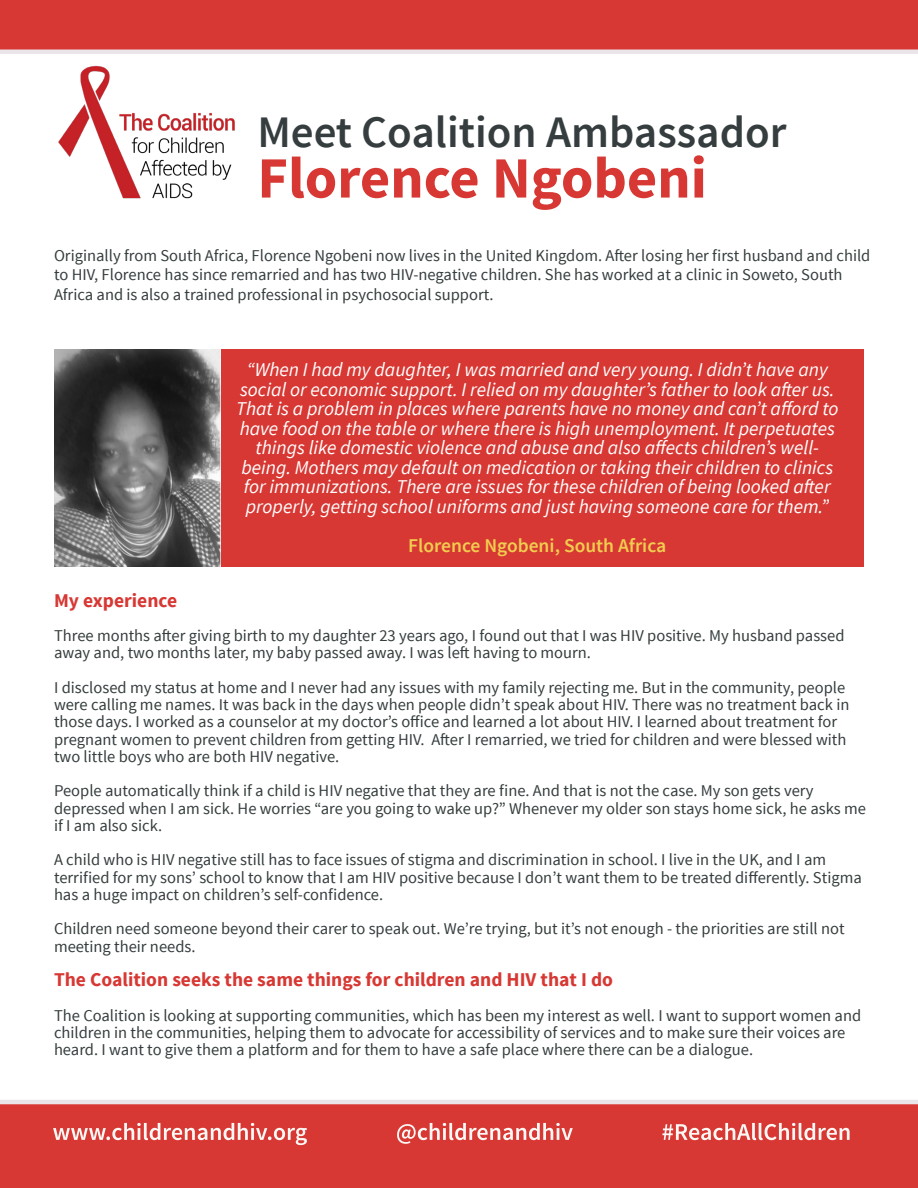
<style>
.page{position:relative;width:918px;height:1188px;background:#fff}
.page>*{position:absolute;margin:0;border:0;box-sizing:border-box;transform-origin:0 0}
.t1{font:700 58.5px "Source Sans Pro";color:#d73833}
.t2{font:600 45px "Source Sans Pro";color:#353d3e}
.t3{font:italic 19.5px/19.5px "Source Sans Pro";color:#fff;text-align:center}
.t4{font:700 19.5px "Source Sans Pro";color:#d73833}
.t5{font:600 19.5px "Source Sans Pro";color:#f1cd4f}
.t6{font:16.5px/17.2px "Source Sans Pro";color:#353d3e}
</style>
<div class="page">
<svg style="left:0;top:0;width:918px;height:54px;background:#d8433f"></svg>
<svg style="left:0;top:1100px;width:918px;height:88px;background:#d8423e"></svg>
<img style="left:54px;top:48px;width:185px;height:151px">
<div style="left:54px;top:349px;width:810px;height:218px;background:#d73833"></div>
<img style="left:54px;top:349px;width:166px;height:218px">
<svg style="left:53px;top:1123px;width:797px;height:22px;background:#df615c"></svg>
<p class="t2" style="left:257px;top:103px;width:531px">Meet Coalition Ambassador</p>
<p class="t1" style="left:257px;top:141px;width:451px">Florence Ngobeni</p>
<p class="t6" style="left:54px;top:246px;width:818px;line-height:19.5px">Originally from South Africa, Florence Ngobeni now lives in the United Kingdom. After losing her first husband and child to HIV, Florence has since remarried and has two HIV-negative children. She has worked at a clinic in Soweto, South<br>Africa and is also a trained professional in psychosocial support.</p>
<p class="t3" style="left:236px;top:360px;width:604px">“When I had my daughter, I was married and very young. I didn’t have any social or economic support. I relied on my daughter’s father to look after us.<br>That is a problem in places where parents have no money and can’t afford to have food on the table or where there is high unemployment. It perpetuates things like domestic violence and abuse and also affects children’s well&shy;being. Mothers may default on medication or taking their children to clinics for immunizations. There are issues for these children of being looked after properly, getting school uniforms and just having someone care for them.”</p>
<p class="t5" style="left:408px;top:533px;width:260px">Florence Ngobeni, South Africa</p>
<p class="t4" style="left:54px;top:588px;width:125px">My experience</p>
<p class="t6" style="left:54px;top:627px;width:792px">Three months after giving birth to my daughter 23 years ago, I found out that I was HIV positive. My husband passed away and, two months later, my baby passed away. I was left having to mourn.</p>
<p class="t6" style="left:54px;top:679px;width:797px">I disclosed my status at home and I never had any issues with my family rejecting me. But in the community, people were calling me names. It was back in the days when people didn’t speak about HIV. There was no treatment back in those days. I worked as a counselor at my doctor’s office and learned a lot about HIV. I learned about treatment for pregnant women to prevent children from getting HIV. After I remarried, we tried for children and were blessed with two little boys who are both HIV negative.</p>
<p class="t6" style="left:54px;top:782px;width:814px">People automatically think if a child is HIV negative that they are fine. And that is not the case. My son gets very depressed when I am sick. He worries “are you going to wake up?” Whenever my older son stays home sick, he asks me if I am also sick.</p>
<p class="t6" style="left:54px;top:851px;width:809px">A child who is HIV negative still has to face issues of stigma and discrimination in school. I live in the UK, and I am terrified for my sons’ school to know that I am HIV positive because I don’t want them to be treated differently. Stigma has a huge impact on children’s self-confidence.</p>
<p class="t6" style="left:54px;top:920px;width:792px">Children need someone beyond their carer to speak out. We’re trying, but it’s not enough - the priorities are still not meeting their needs.</p>
<p class="t4" style="left:54px;top:967px;width:561px">The Coalition seeks the same things for children and HIV that I do</p>
<p class="t6" style="left:54px;top:1007px;width:809px">The Coalition is looking at supporting communities, which has been my interest as well. I want to support women and children in the communities, helping them to advocate for accessibility of services and to make sure their voices are heard. I want to give them a platform and for them to have a safe place where there can be a dialogue.</p>
</div>
